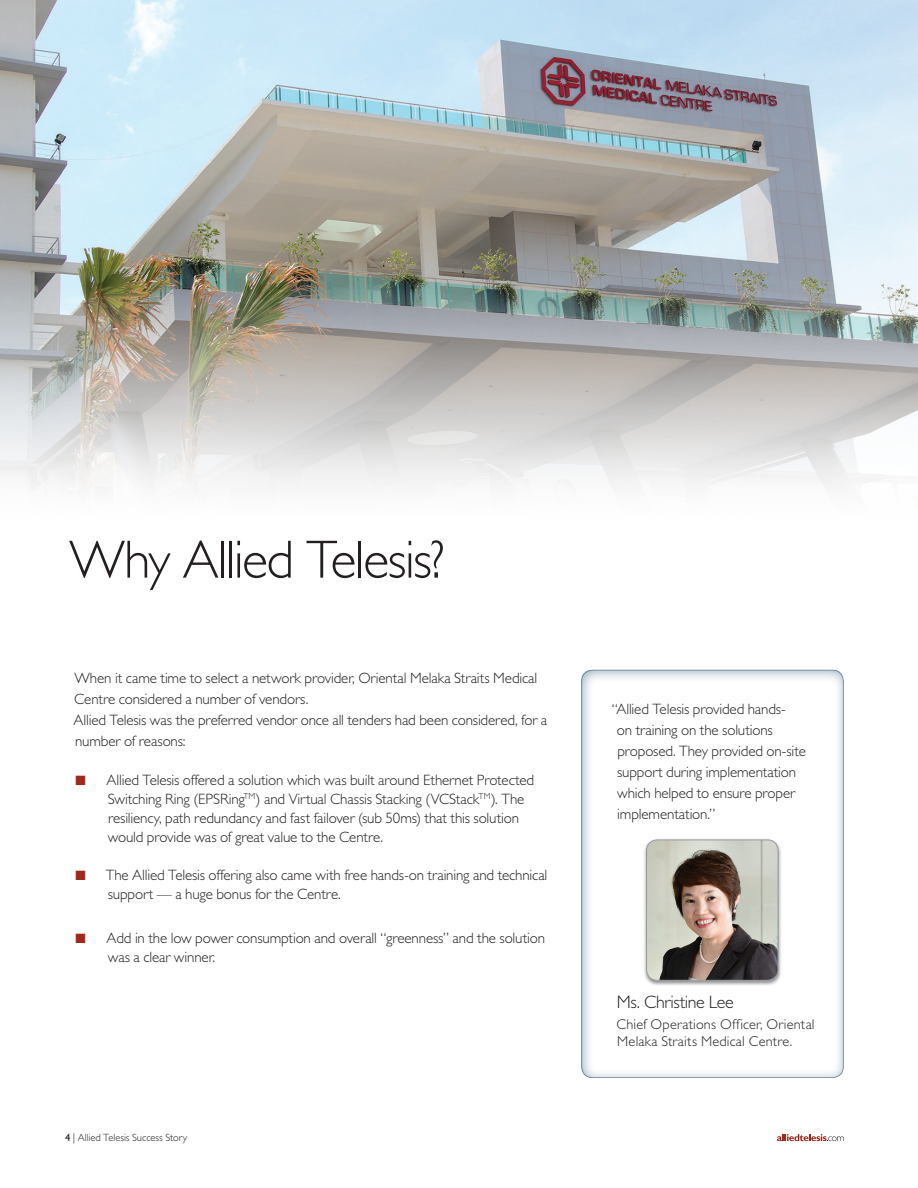
<style>
.page{position:relative;width:918px;height:1188px;background:#fff}
.page>*{position:absolute;margin:0;border:0;box-sizing:border-box;transform-origin:0 0}
.t1{font:300 54px "Gill Sans Std";letter-spacing:-.035em;color:#231f20}
.t2{font:300 18px "Gill Sans Std";letter-spacing:-.02em;color:#231f20}
.t3{font:300 15px/21px "Gill Sans Std";letter-spacing:-.01em;color:#231f20}
.t4{font:300 14.25px/16.5px "Gill Sans Std";letter-spacing:.015em;color:#231f20}
.t5{font:300 10.5px "Gill Sans Std";letter-spacing:-.005em;color:#231f20}
.s1{color:#a1281b}
.s2{font-weight:400}
</style>
<div class="page">
<div style="left:580px;top:667px;width:265px;height:412px;background:#003e69;opacity:.5"></div>
<img style="left:0;top:0;width:918px;height:490px">
<div style="left:643px;top:838px;width:139px;height:148px;background:#231f20;opacity:.5"></div>
<img style="left:647px;top:840px;width:131px;height:140px">
<div style="left:646px;top:840px;width:132px;height:141px;border:1px solid #959ca1;border-radius:11px"></div>
<svg style="left:777px;top:1134px;width:67px;height:7px"></svg>
<h1 class="t1" style="left:69px;top:529px;width:377px">Why Allied Telesis?</h1>
<p class="t3" style="left:74px;top:667px;width:475px">When it came time to select a network provider, Oriental Melaka Straits Medical Centre considered a number of vendors.<br>Allied Telesis was the preferred vendor once all tenders had been considered, for a number of reasons:</p>
<p class="t3" style="left:108px;top:771px;width:428px;line-height:18.8px;text-indent:-32px"><span class="s1">■</span> Allied Telesis offered a solution which was built around Ethernet Protected Switching Ring (EPSRing<sup>TM</sup>) and Virtual Chassis Stacking (VCStack<sup>TM</sup>). The resiliency, path redundancy and fast failover (sub 50ms) that this solution would provide was of great value to the Centre.</p>
<p class="t3" style="left:108px;top:866px;width:441px;line-height:18.8px;text-indent:-32px"><span class="s1">■</span> The Allied Telesis offering also came with free hands-on training and technical support — a huge bonus for the Centre.</p>
<p class="t3" style="left:108px;top:929px;width:439px;line-height:18.8px;text-indent:-32px"><span class="s1">■</span> Add in the low power consumption and overall “greenness” and the solution was a clear winner.</p>
<p class="t5" style="left:65px;top:1132px;width:123px"><span class="s2">4</span> | Allied Telesis Success Story</p>
<p class="t3" style="left:617px;top:699px;width:191px;text-indent:-5px">“Allied Telesis provided hands-<br>on training on the solutions proposed. They provided on-site support during implementation which helped to ensure proper implementation.”</p>
<p class="t2" style="left:617px;top:992px;width:118px">Ms. Christine Lee</p>
<p class="t4" style="left:617px;top:1016px;width:200px">Chief Operations Officer, Oriental<br>Melaka Straits Medical Centre.</p>
</div>
